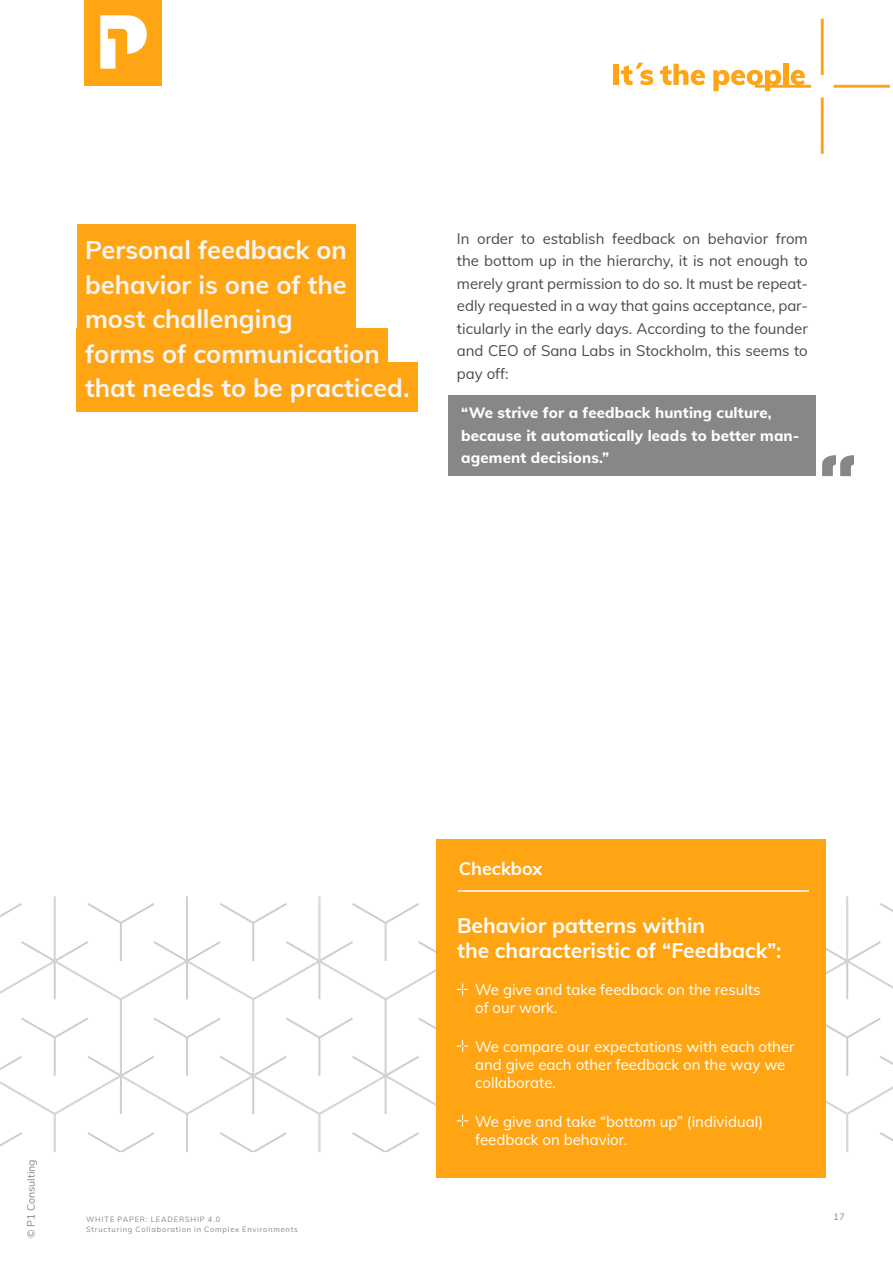
<style>
.page{position:relative;width:893px;height:1263px;background:#fff}
.page>*{position:absolute;margin:0;border:0;box-sizing:border-box;transform-origin:0 0}
.t1{font:700 25.5px/34.5px "Mulish";color:#f6f6f6}
.t2{font:700 21px/25.2px "Mulish";color:#fff}
.t3{font:700 18px "Mulish";color:#fff}
.t4{font:15px/22.5px "Mulish";letter-spacing:-.005em;color:#4a4a49;text-align:justify}
.t5{font:15px/18px "Mulish";color:#fff}
.t6{font:800 15px/22.5px "Mulish";letter-spacing:.01em;color:#fff}
.t7{font:10.5px "Mulish";color:#878787}
.t8{font:9px "Mulish";color:#878787}
.t9{font:7.5px/10.5px "Mulish";letter-spacing:.1em;color:#878787}
</style>
<div class="page">
<div style="left:85px;top:0;width:77px;height:86px;background:#ffa514"></div>
<svg style="left:100px;top:15px;width:47px;height:54px"></svg>
<div style="left:614px;top:64px;width:5px;height:21px;background:#ffa514"></div>
<svg style="left:621px;top:63px;width:32px;height:22px"></svg>
<svg style="left:660px;top:64px;width:45px;height:21px"></svg>
<svg style="left:713px;top:70px;width:68px;height:21px"></svg>
<div style="left:783px;top:64px;width:5px;height:21px;background:#ffa514"></div>
<svg style="left:791px;top:70px;width:14px;height:15px"></svg>
<hr style="left:821px;top:19px;width:3px;height:56px;background:#ffa514">
<hr style="left:821px;top:97px;width:3px;height:57px;background:#ffa514">
<hr style="left:834px;top:85px;width:56px;height:3px;background:#ffa514">
<hr style="left:755px;top:85px;width:56px;height:3px;background:#ffa514">
<div style="left:436px;top:840px;width:390px;height:338px;background:#ffa514"></div>
<hr style="left:458px;top:890px;width:351px;height:2px;background:#fff">
<svg style="left:0;top:896px;width:893px;height:256px"></svg>
<div style="left:77px;top:225px;width:278px;height:118px;background:#ffa514"></div>
<div style="left:77px;top:328px;width:311px;height:49px;background:#ffa514"></div>
<div style="left:77px;top:363px;width:341px;height:49px;background:#ffa514"></div>
<div style="left:448px;top:395px;width:368px;height:81px;background:#878787"></div>
<svg style="left:822px;top:455px;width:32px;height:21px"></svg>
<h1 class="t1" style="left:85px;top:231px;width:326px">Personal feedback on behavior is one of the most challenging<br>forms of communication that needs to be practiced.</h1>
<p class="t4" style="left:457px;top:226px;width:352px">In order to establish feedback on behavior from the bottom up in the hierarchy, it is not enough to merely grant permission to do so. It must be repeat&shy;edly requested in a way that gains acceptance, par&shy;ticularly in the early days. According to the founder and CEO of Sana Labs in Stockholm, this seems to pay off:</p>
<p class="t6" style="left:461px;top:401px;width:340px">“We strive for a feedback hunting culture, because it automatically leads to better man&shy;agement decisions.”</p>
<p class="t7" style="left:23px;top:1238px;width:80px;rotate:-90deg">© P1 Consulting</p>
<p class="t3" style="left:459px;top:855px;width:85px">Checkbox</p>
<h2 class="t2" style="left:457px;top:911px;width:326px">Behavior patterns within<br>the characteristic of “Feedback”:</h2>
<p class="t5" style="left:475px;top:980px;width:287px">We give and take feedback on the results of our work.</p>
<p class="t5" style="left:475px;top:1037px;width:321px">We compare our expectations with each other and give each other feedback on the way we collaborate.</p>
<p class="t5" style="left:475px;top:1111px;width:290px">We give and take “bottom up” (individual) feedback on behavior.</p>
<p class="t9" style="left:86px;top:1213px;width:213px">WHITE PAPER: LEADERSHIP 4.0<br>Structuring Collaboration in Complex Environments</p>
<p class="t8" style="left:833px;top:1210px;width:13px">17</p>
</div>
